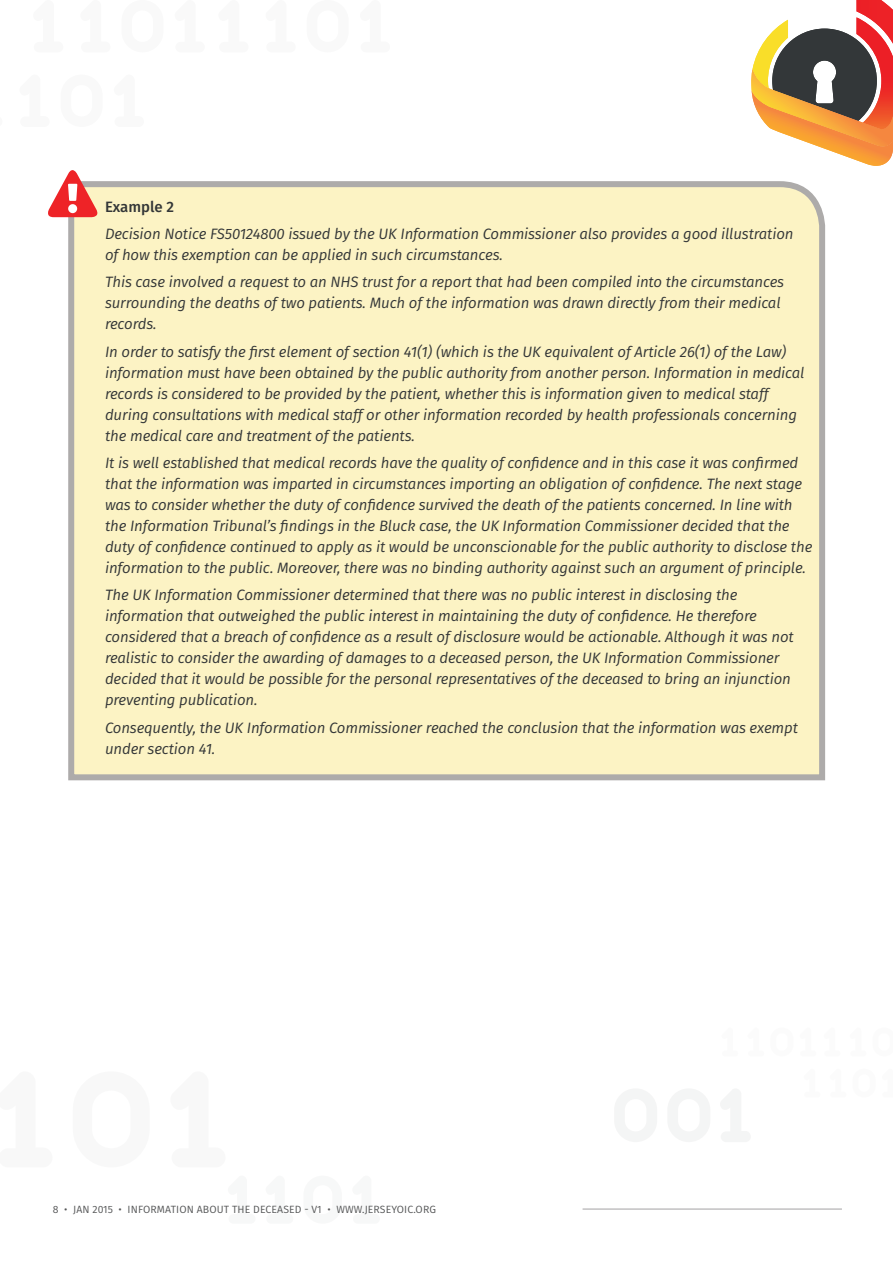
<style>
.page{position:relative;width:893px;height:1263px;background:#fff}
.page>*{position:absolute;margin:0;border:0;box-sizing:border-box;transform-origin:0 0}
.t1{font:italic 15px/21px "Fira Sans";letter-spacing:-.01em;color:#333637}
.t2{font:500 15px "Fira Sans";color:#333637}
.t3{font:10.5px "Fira Sans";letter-spacing:.01em;color:#575859}
</style>
<div class="page">
<svg style="left:615px;top:1089px;width:42px;height:53px"></svg>
<svg style="left:668px;top:1089px;width:42px;height:53px"></svg>
<svg style="left:721px;top:1089px;width:29px;height:53px"></svg>
<svg style="left:751px;top:0;width:142px;height:166px"></svg>
<hr style="left:583px;top:1208px;width:259px;height:2px;background:#c2c1c2">
<div style="left:65px;top:181px;width:761px;height:600px;background:#fcf3c4"></div>
<svg style="left:48px;top:170px;width:53px;height:47px"></svg>
<p class="t2" style="left:105px;top:194px;width:71px">Example 2</p>
<p class="t1" style="left:105px;top:223px;width:690px">Decision Notice FS50124800 issued by the UK Information Commissioner also provides a good illustration of how this exemption can be applied in such circumstances.</p>
<p class="t1" style="left:105px;top:271px;width:681px">This case involved a request to an NHS trust for a report that had been compiled into the circumstances surrounding the deaths of two patients. Much of the information was drawn directly from their medical records.</p>
<p class="t1" style="left:105px;top:341px;width:701px">In order to satisfy the first element of section 41(1) (which is the UK equivalent of Article 26(1) of the Law) information must have been obtained by the public authority from another person. Information in medical records is considered to be provided by the patient, whether this is information given to medical staff during consultations with medical staff or other information recorded by health professionals concerning the medical care and treatment of the patients.</p>
<p class="t1" style="left:105px;top:452px;width:709px">It is well established that medical records have the quality of confidence and in this case it was confirmed that the information was imparted in circumstances importing an obligation of confidence. The next stage was to consider whether the duty of confidence survived the death of the patients concerned. In line with the Information Tribunal’s findings in the Bluck case, the UK Information Commissioner decided that the duty of confidence continued to apply as it would be unconscionable for the public authority to disclose the information to the public. Moreover, there was no binding authority against such an argument of principle.</p>
<p class="t1" style="left:105px;top:584px;width:690px">The UK Information Commissioner determined that there was no public interest in disclosing the information that outweighed the public interest in maintaining the duty of confidence. He therefore considered that a breach of confidence as a result of disclosure would be actionable. Although it was not realistic to consider the awarding of damages to a deceased person, the UK Information Commissioner decided that it would be possible for the personal representatives of the deceased to bring an injunction preventing publication.</p>
<p class="t1" style="left:105px;top:717px;width:694px">Consequently, the UK Information Commissioner reached the conclusion that the information was exempt under section 41.</p>
<p class="t3" style="left:53px;top:1202px;width:385px">8 • JAN 2015 • INFORMATION ABOUT THE DECEASED - V1 • WWW.JERSEYOIC.ORG</p>
</div>
